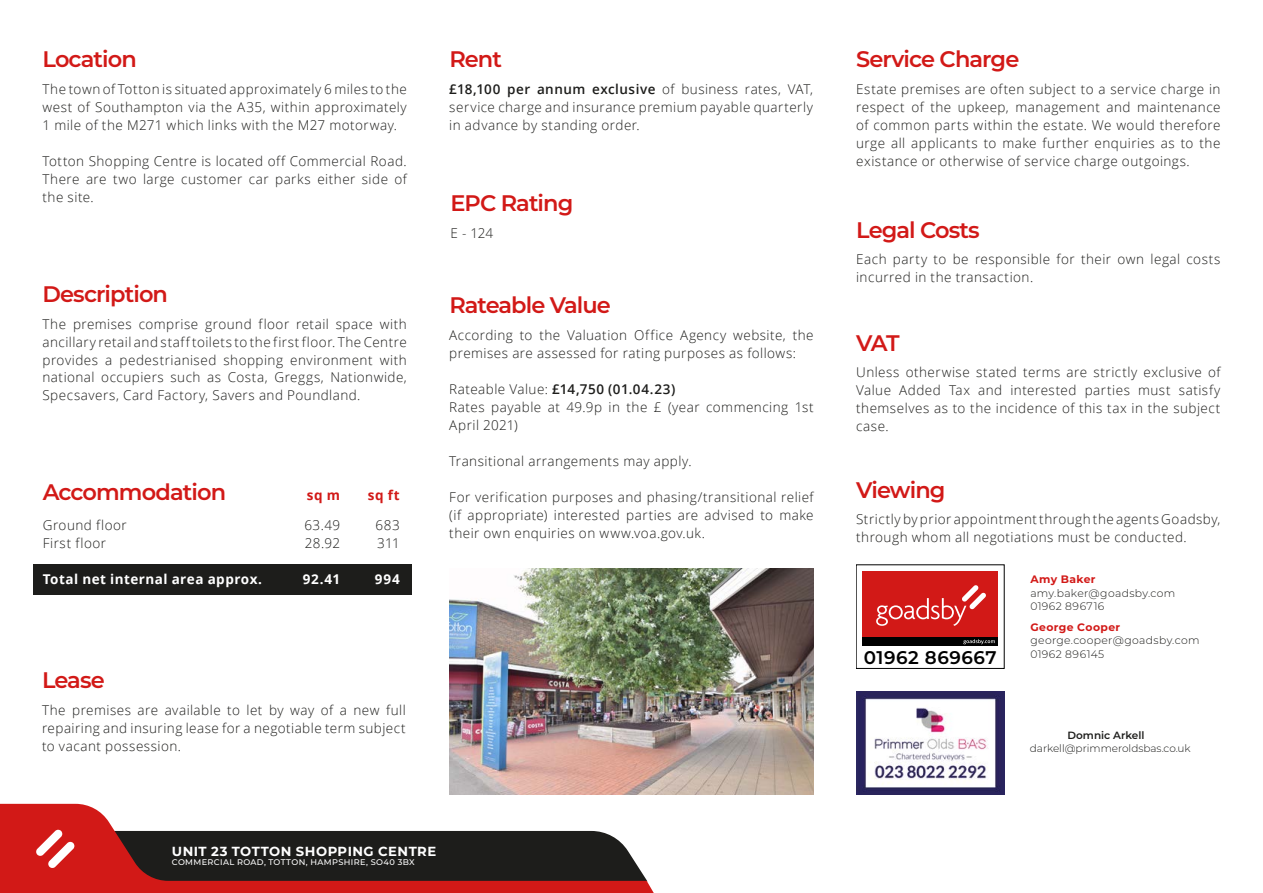
<style>
.page{position:relative;width:1263px;height:893px;background:#fff}
.page>*{position:absolute;margin:0;border:0;box-sizing:border-box;transform-origin:0 0}
.t1{font:600 22.5px "Montserrat";letter-spacing:-.04em;color:#d21917}
.t2{font:600 18.3px "Montserrat";letter-spacing:.03em;color:#000}
.t3{font:300 13.5px/18px "Open Sans";letter-spacing:.035em;color:#1d1d1b;text-align:justify}
.t4{font:700 13.5px "Open Sans";letter-spacing:.035em;color:#fff}
.t5{font:700 13.5px "Open Sans";color:#d21917}
.t6{font:700 13.2px "Montserrat";letter-spacing:.04em;color:#fff}
.t7{font:300 10.8px/13.5px "Montserrat";letter-spacing:.03em;color:#1d1d1b}
.t8{font:700 10.8px "Montserrat";letter-spacing:.035em;color:#d21917}
.t9{font:300 10.5px "Montserrat";color:#1d1d1b}
.t10{font:600 10.5px "Montserrat";color:#1d1d1b}
.t11{font:500 8.25px "Montserrat";letter-spacing:.045em;color:#fff}
.s1{font-weight:600}
</style>
<div class="page">
<svg style="left:0;top:804px;width:654px;height:89px"></svg>
<div style="left:33px;top:564px;width:378px;height:30px;background:#1d1d1b"></div>
<svg style="left:36px;top:829px;width:611px;height:52px;background:#482d2b"></svg>
<div style="left:862px;top:571px;width:136px;height:68px;background:#d21917"></div>
<svg style="left:876px;top:585px;width:110px;height:41px"></svg>
<div style="left:862px;top:638px;width:136px;height:8px;background:#000"></div>
<svg style="left:963px;top:639px;width:32px;height:5px"></svg>
<img style="left:856px;top:691px;width:148px;height:104px">
<img style="left:449px;top:569px;width:365px;height:226px">
<h1 class="t1" style="left:43px;top:44px;width:96px">Location</h1>
<p class="t3" style="left:43px;top:80px;width:366px">The town of Totton is situated approximately 6 miles to the west of Southampton via the A35, within approximately 1 mile of the M271 which links with the M27 motorway.</p>
<p class="t3" style="left:43px;top:152px;width:366px">Totton Shopping Centre is located off Commercial Road.<br>There are two large customer car parks either side of the site.</p>
<h1 class="t1" style="left:43px;top:278px;width:127px">Description</h1>
<p class="t3" style="left:43px;top:314px;width:366px">The premises comprise ground floor retail space with ancillary retail and staff toilets to the first floor. The Centre provides a pedestrianised shopping environment with national occupiers such as Costa, Greggs, Nationwide, Specsavers, Card Factory, Savers and Poundland.</p>
<h1 class="t1" style="left:43px;top:476px;width:185px">Accommodation</h1>
<p class="t5" style="left:307px;top:486px;width:35px">sq m</p>
<p class="t3" style="left:304px;top:516px;width:37px">63.49<br>28.92</p>
<p class="t4" style="left:303px;top:570px;width:39px">92.41</p>
<p class="t3" style="left:43px;top:516px;width:86px">Ground floor<br>First floor</p>
<p class="t4" style="left:43px;top:569px;width:221px">Total net internal area approx.</p>
<p class="t5" style="left:368px;top:486px;width:33px">sq ft</p>
<p class="t3" style="left:375px;top:516px;width:26px">683<br>311</p>
<p class="t4" style="left:375px;top:570px;width:26px">994</p>
<h1 class="t1" style="left:42px;top:664px;width:64px">Lease</h1>
<p class="t3" style="left:42px;top:700px;width:365px">The premises are available to let by way of a new full repairing and insuring lease for a negotiable term subject to vacant possession.</p>
<h1 class="t1" style="left:449px;top:44px;width:54px">Rent</h1>
<h1 class="t1" style="left:856px;top:44px;width:165px">Service Charge</h1>
<p class="t3" style="left:449px;top:80px;width:365px"><span class="s1">£18,100 per annum exclusive</span> of business rates, VAT, service charge and insurance premium payable quarterly in advance by standing order.</p>
<h1 class="t1" style="left:450px;top:187px;width:125px">EPC Rating</h1>
<p class="t3" style="left:450px;top:224px;width:44px">E - 124</p>
<h1 class="t1" style="left:449px;top:289px;width:163px">Rateable Value</h1>
<p class="t3" style="left:449px;top:326px;width:366px">According to the Valuation Office Agency website, the premises are assessed for rating purposes as follows:</p>
<p class="t3" style="left:449px;top:380px;width:366px;text-align:left">Rateable Value: <span class="s1">£14,750 (01.04.23)<br></span>Rates payable at 49.9p in the £ (year commencing 1st<br>April 2021)</p>
<p class="t3" style="left:449px;top:452px;width:244px">Transitional arrangements may apply.</p>
<p class="t3" style="left:449px;top:488px;width:366px">For verification purposes and phasing/transitional relief (if appropriate) interested parties are advised to make their own enquiries on www.voa.gov.uk.</p>
<p class="t3" style="left:856px;top:80px;width:366px">Estate premises are often subject to a service charge in respect of the upkeep, management and maintenance of common parts within the estate. We would therefore urge all applicants to make further enquiries as to the existance or otherwise of service charge outgoings.</p>
<h1 class="t1" style="left:856px;top:214px;width:125px">Legal Costs</h1>
<p class="t3" style="left:856px;top:250px;width:366px">Each party to be responsible for their own legal costs incurred in the transaction.</p>
<h1 class="t1" style="left:856px;top:327px;width:45px">VAT</h1>
<p class="t3" style="left:856px;top:363px;width:366px">Unless otherwise stated terms are strictly exclusive of Value Added Tax and interested parties must satisfy themselves as to the incidence of this tax in the subject case.</p>
<h1 class="t1" style="left:856px;top:474px;width:91px">Viewing</h1>
<p class="t3" style="left:856px;top:510px;width:366px">Strictly by prior appointment through the agents Goadsby, through whom all negotiations must be conducted.</p>
<h2 class="t2" style="left:864px;top:644px;width:134px">01962 869667</h2>
<p class="t8" style="left:1030px;top:572px;width:67px">Amy Baker</p>
<p class="t7" style="left:1030px;top:586px;width:146px">amy.baker@goadsby.com<br>01962 896716</p>
<p class="t8" style="left:1030px;top:619px;width:91px">George Cooper</p>
<p class="t7" style="left:1030px;top:633px;width:171px">george.cooper@goadsby.com<br>01962 896145</p>
<p class="t10" style="left:1067px;top:728px;width:78px">Domnic Arkell</p>
<p class="t9" style="left:1030px;top:741px;width:162px">darkell@primmeroldsbas.co.uk</p>
<p class="t6" style="left:172px;top:841px;width:266px">UNIT 23 TOTTON SHOPPING CENTRE</p>
<p class="t11" style="left:172px;top:857px;width:244px">COMMERCIAL ROAD, TOTTON, HAMPSHIRE, SO40 3BX</p>
</div>
